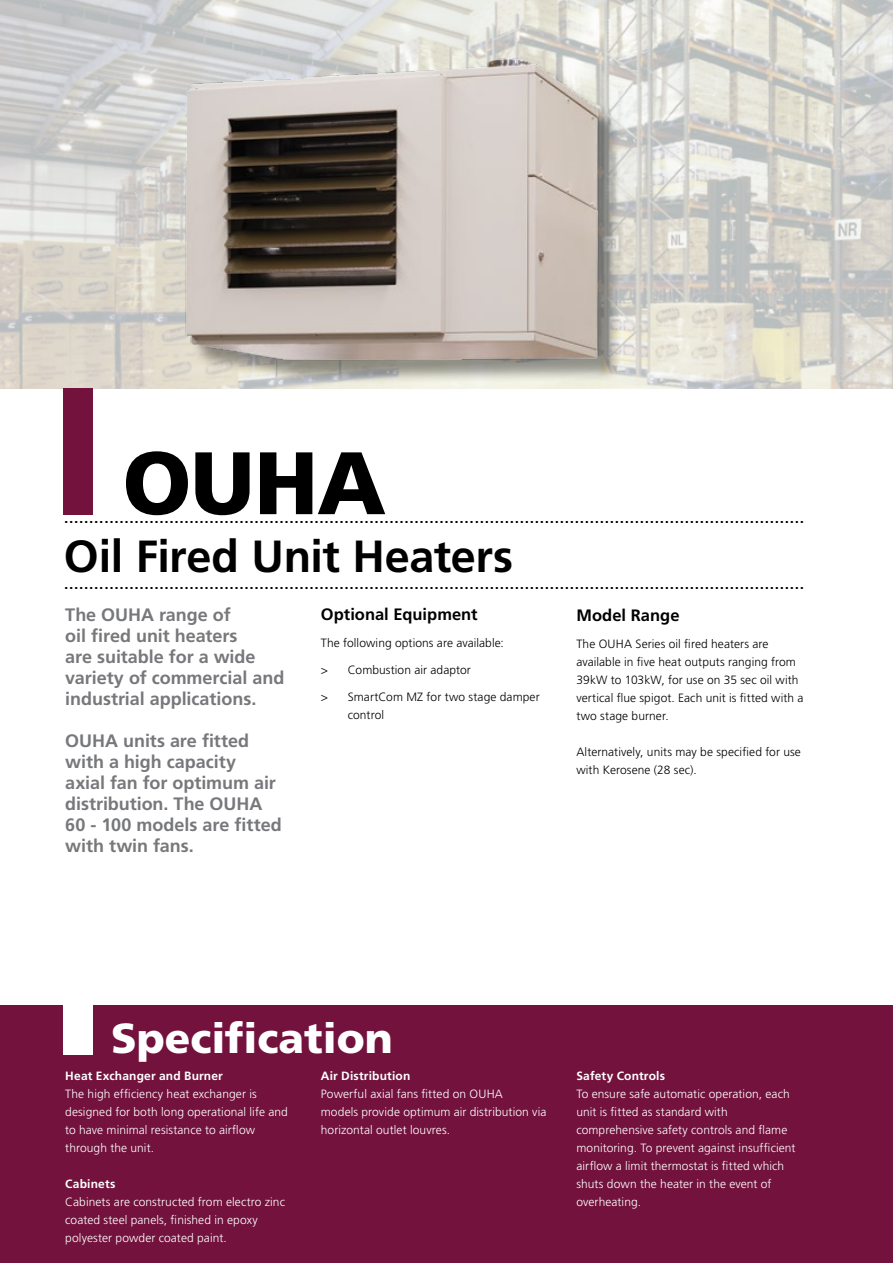
<style>
.page{position:relative;width:893px;height:1263px;background:#fff}
.page>*{position:absolute;margin:0;border:0;box-sizing:border-box;transform-origin:0 0}
.t1{font:900 88.5px "Frutiger LT Pro";color:#000}
.t2{font:700 45px "Frutiger LT Pro";letter-spacing:-.01em;color:#000}
.t3{font:900 42px "Frutiger LT Pro";color:#fff}
.t4{font:18px "Frutiger LT Pro";color:#000}
.t5{font:700 18px/21px "Frutiger LT Pro";color:#77787b}
.t6{font:700 16.5px "Frutiger LT Pro";color:#000}
.t7{font:300 12px/18px "Frutiger LT Pro";letter-spacing:.005em;color:#fff}
.t8{font:300 12px/18px "Frutiger LT Pro";letter-spacing:.005em;color:#000}
.t9{font:700 12px "Frutiger LT Pro";letter-spacing:.015em;color:#fff}
</style>
<div class="page">
<img style="left:0;top:0;width:893px;height:388px">
<div style="left:0;top:1006px;width:893px;height:257px;background:#72123d"></div>
<div style="left:64px;top:977px;width:29px;height:78px;background:#fff"></div>
<div style="left:64px;top:388px;width:29px;height:126px;background:#72123d"></div>
<div style="left:190px;top:63px;width:432px;height:321px;background:#000;opacity:.4"></div>
<img style="left:180px;top:34px;width:433px;height:346px">
<h1 class="t1" style="left:123px;top:430px;width:265px">OUHA</h1>
<h3 class="t4" style="left:64px;top:506px;width:742px">....................................................................................................................................................</h3>
<h2 class="t2" style="left:64px;top:530px;width:451px">Oil Fired Unit Heaters</h2>
<h3 class="t4" style="left:64px;top:572px;width:742px">....................................................................................................................................................</h3>
<h3 class="t5" style="left:65px;top:604px;width:221px">The OUHA range of<br>oil fired unit heaters<br>are suitable for a wide variety of commercial and industrial applications.</h3>
<h3 class="t5" style="left:65px;top:730px;width:218px">OUHA units are fitted with a high capacity<br>axial fan for optimum air distribution. The OUHA<br>60 - 100 models are fitted with twin fans.</h3>
<h3 class="t6" style="left:321px;top:604px;width:158px">Optional Equipment</h3>
<p class="t8" style="left:321px;top:634px;width:185px">The following options are available:</p>
<p class="t8" style="left:321px;top:661px;width:152px">&gt; Combustion air adaptor</p>
<p class="t8" style="left:348px;top:688px;width:193px;text-indent:-27px">&gt; SmartCom MZ for two stage damper control</p>
<h3 class="t6" style="left:576px;top:605px;width:105px">Model Range</h3>
<p class="t8" style="left:576px;top:635px;width:229px">The OUHA Series oil fired heaters are available in five heat outputs ranging from 39kW to 103kW, for use on 35 sec oil with vertical flue spigot. Each unit is fitted with a two stage burner.</p>
<p class="t8" style="left:576px;top:743px;width:226px">Alternatively, units may be specified for use with Kerosene (28 sec).</p>
<h3 class="t3" style="left:111px;top:1013px;width:283px">Specification</h3>
<p class="t9" style="left:65px;top:1069px;width:159px">Heat Exchanger and Burner</p>
<p class="t7" style="left:65px;top:1085px;width:224px">The high efficiency heat exchanger is designed for both long operational life and to have minimal resistance to airflow through the unit.</p>
<p class="t9" style="left:65px;top:1177px;width:52px">Cabinets</p>
<p class="t7" style="left:65px;top:1193px;width:221px">Cabinets are constructed from electro zinc coated steel panels, finished in epoxy polyester powder coated paint.</p>
<p class="t9" style="left:321px;top:1069px;width:91px">Air Distribution</p>
<p class="t7" style="left:321px;top:1085px;width:227px">Powerful axial fans fitted on OUHA<br>models provide optimum air distribution via horizontal outlet louvres.</p>
<p class="t9" style="left:576px;top:1069px;width:90px">Safety Controls</p>
<p class="t7" style="left:576px;top:1085px;width:221px">To ensure safe automatic operation, each unit is fitted as standard with comprehensive safety controls and flame monitoring. To prevent against insufficient airflow a limit thermostat is fitted which shuts down the heater in the event of overheating.</p>
</div>
